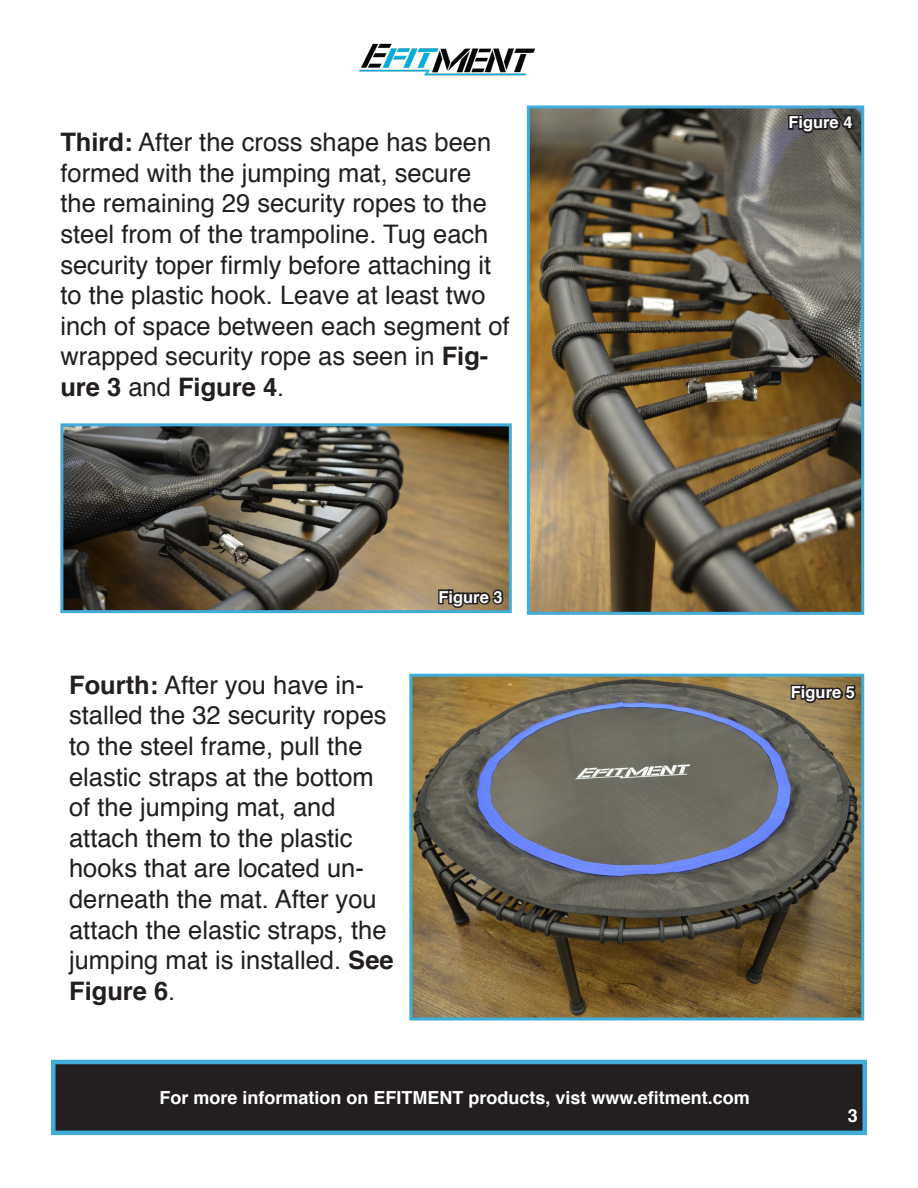
<style>
.page{position:relative;width:918px;height:1188px;background:#fff}
.page>*{position:absolute;margin:0;border:0;box-sizing:border-box;transform-origin:0 0}
.t1{font:25.5px/30.6px "Helvetica";color:#231f20}
.t2{font:700 18px "Helvetica";color:#fff}
.t3{font:700 16.5px "Helvetica";color:#fff}
.s1{font-weight:700}
</style>
<div class="page">
<div style="left:53px;top:1062px;width:812px;height:71px;background:#231f20"></div>
<div style="left:51px;top:1060px;width:816px;height:75px;border:4px solid #40acd7"></div>
<img style="left:359px;top:43px;width:177px;height:33px">
<img style="left:413px;top:678px;width:447px;height:338px">
<div style="left:409px;top:674px;width:455px;height:346px;border:3px solid #40acd7"></div>
<img style="left:531px;top:109px;width:329px;height:502px">
<div style="left:527px;top:105px;width:337px;height:510px;border:3px solid #40acd7"></div>
<svg style="left:787px;top:108px;width:68px;height:54px;background:#565451"></svg>
<img style="left:64px;top:427px;width:444px;height:182px">
<div style="left:60px;top:423px;width:452px;height:190px;border:3px solid #40acd7"></div>
<svg style="left:789px;top:683px;width:69px;height:49px;background:#7a6a48"></svg>
<svg style="left:437px;top:587px;width:69px;height:27px;background:#646357"></svg>
<p class="t1" style="left:60px;top:128px;width:451px"><span class="s1">Third:</span> After the cross shape has been formed with the jumping mat, secure the remaining 29 security ropes to the steel from of the trampoline. Tug each security toper firmly before attaching it to the plastic hook. Leave at least two inch of space between each segment of wrapped security rope as seen in <span class="s1">Fig&shy;ure 3</span> and <span class="s1">Figure 4</span>.</p>
<p class="t3" style="left:788px;top:109px;width:66px">Figure 4</p>
<p class="t1" style="left:69px;top:670px;width:326px"><span class="s1">Fourth:</span> After you have in&shy;stalled the 32 security ropes to the steel frame, pull the elastic straps at the bottom of the jumping mat, and attach them to the plastic hooks that are located un&shy;derneath the mat. After you attach the elastic straps, the jumping mat is installed. <span class="s1">See<br>Figure 6</span>.</p>
<p class="t3" style="left:438px;top:584px;width:66px">Figure 3</p>
<p class="t2" style="left:159px;top:1083px;width:592px">For more information on EFITMENT products, vist www.efitment.com</p>
<p class="t3" style="left:791px;top:679px;width:66px">Figure 5</p>
<p class="t2" style="left:848px;top:1101px;width:12px">3</p>
</div>
